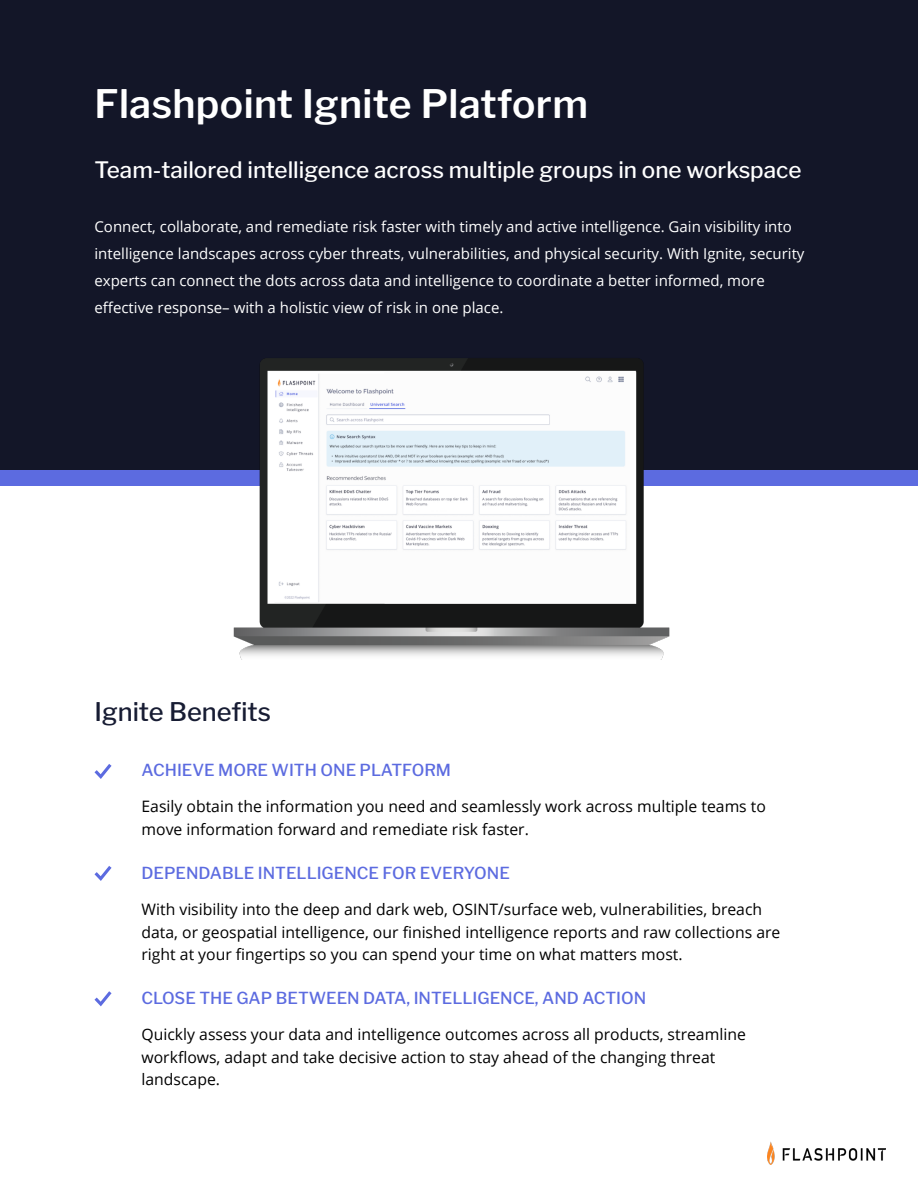
<style>
.page{position:relative;width:918px;height:1188px;background:#fff}
.page>*{position:absolute;margin:0;border:0;box-sizing:border-box;transform-origin:0 0}
.t1{font:100 39px "Libre Franklin";letter-spacing:.01em;color:#fff}
.t2{font:100 25.5px "Libre Franklin";color:#171c33}
.t3{font:100 22.5px "Libre Franklin";color:#fff}
.t4{font:100 16.5px "Libre Franklin";color:#5c6be0}
.t5{font:15.75px/22.5px "Open Sans";color:#000}
.t6{font:15px/27px "Open Sans";color:#fff}
</style>
<div class="page">
<div style="left:0;top:0;width:918px;height:486px;background:#131628"></div>
<svg style="left:95px;top:764px;width:17px;height:15px"></svg>
<svg style="left:95px;top:991px;width:17px;height:15px"></svg>
<svg style="left:95px;top:866px;width:17px;height:15px"></svg>
<div style="left:0;top:470px;width:918px;height:16px;background:#5c6be0"></div>
<img style="left:768px;top:1142px;width:118px;height:23px">
<img style="left:233px;top:358px;width:437px;height:301px">
<h1 class="t1" style="left:94px;top:73px;width:495px">Flashpoint Ignite Platform</h1>
<h3 class="t3" style="left:94px;top:152px;width:708px">Team-tailored intelligence across multiple groups in one workspace</h3>
<p class="t6" style="left:94px;top:213px;width:712px">Connect, collaborate, and remediate risk faster with timely and active intelligence. Gain visibility into intelligence landscapes across cyber threats, vulnerabilities, and physical security. With Ignite, security experts can connect the dots across data and intelligence to coordinate a better informed, more effective response– with a holistic view of risk in one place.</p>
<h2 class="t2" style="left:94px;top:691px;width:178px">Ignite Benefits</h2>
<p class="t4" style="left:142px;top:758px;width:311px">ACHIEVE MORE WITH ONE PLATFORM</p>
<p class="t5" style="left:142px;top:795px;width:626px">Easily obtain the information you need and seamlessly work across multiple teams to move information forward and remediate risk faster.</p>
<p class="t4" style="left:142px;top:860px;width:370px">DEPENDABLE INTELLIGENCE FOR EVERYONE</p>
<p class="t5" style="left:142px;top:898px;width:640px">With visibility into the deep and dark web, OSINT/surface web, vulnerabilities, breach data, or geospatial intelligence, our finished intelligence reports and raw collections are right at your fingertips so you can spend your time on what matters most.</p>
<p class="t4" style="left:142px;top:986px;width:506px">CLOSE THE GAP BETWEEN DATA, INTELLIGENCE, AND ACTION</p>
<p class="t5" style="left:142px;top:1023px;width:606px">Quickly assess your data and intelligence outcomes across all products, streamline workflows, adapt and take decisive action to stay ahead of the changing threat landscape.</p>
</div>
